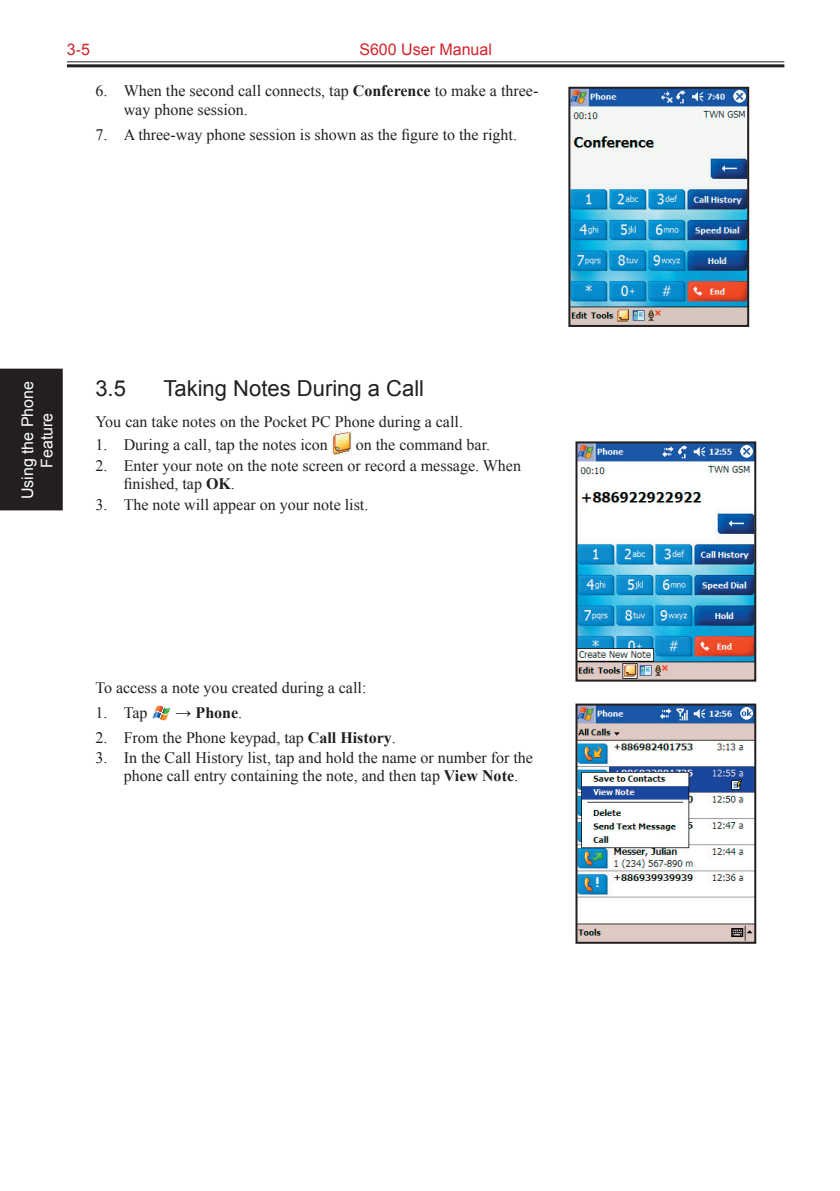
<style>
.page{position:relative;width:840px;height:1191px;background:#fff}
.page>*{position:absolute;margin:0;border:0;box-sizing:border-box;transform-origin:0 0}
.t1{font:22px "Arial";color:#231f20}
.t2{font:16px/18px "Times New Roman";color:#231f20}
.t3{font:16px/19.2px "Arial";color:#fff;text-align:center}
.t4{font:16px "Arial";color:#d1232a}
.t5{font:700 16px "Times New Roman";color:#231f20}
.s1{font-weight:700}
.s2{font-weight:400}
</style>
<div class="page">
<hr style="left:67px;top:61px;width:717px;height:1px;background:#231f20">
<hr style="left:67px;top:64px;width:717px;height:3px;background:#231f20">
<div style="left:1px;top:370px;width:61px;height:139px;background:#231f20"></div>
<div style="left:0;top:369px;width:63px;height:141px;border:2px solid #231f20"></div>
<img style="left:332px;top:432px;width:19px;height:22px">
<img style="left:152px;top:705px;width:19px;height:16px">
<img style="left:571px;top:90px;width:174px;height:234px">
<div style="left:568px;top:87px;width:180px;height:240px;border:2px solid #231f20"></div>
<img style="left:578px;top:444px;width:174px;height:234px">
<div style="left:575px;top:441px;width:180px;height:240px;border:2px solid #231f20"></div>
<img style="left:578px;top:706px;width:174px;height:234px">
<div style="left:575px;top:703px;width:180px;height:240px;border:2px solid #231f20"></div>
<p class="t4" style="left:67px;top:39px;width:25px">3-5</p>
<p class="t4" style="left:359px;top:39px;width:134px">S600 User Manual</p>
<p class="t2" style="left:124px;top:81px;width:416px;line-height:19.2px;text-indent:-28px">6. When the second call connects, tap <span class="s1">Conference</span> to make a three&shy;way phone session.</p>
<p class="t2" style="left:95px;top:126px;width:423px">7. A three-way phone session is shown as the figure to the right.</p>
<p class="t3" style="left:18px;top:499px;width:120px;rotate:-90deg">Using the Phone<br>Feature</p>
<h1 class="t1" style="left:95px;top:374px;width:32px">3.5</h1>
<h1 class="t1" style="left:163px;top:374px;width:262px">Taking Notes During a Call</h1>
<p class="t2" style="left:95px;top:412px;width:369px">You can take notes on the Pocket PC Phone during a call.</p>
<p class="t2" style="left:95px;top:436px;width:234px">1. During a call, tap the notes icon</p>
<p class="t2" style="left:355px;top:436px;width:136px">on the command bar.</p>
<p class="t2" style="left:124px;top:457px;width:398px;text-indent:-28px">2. Enter your note on the note screen or record a message. When finished, tap <span class="s1">OK</span>.</p>
<p class="t2" style="left:95px;top:495px;width:274px">3. The note will appear on your note list.</p>
<p class="t2" style="left:95px;top:678px;width:272px">To access a note you created during a call:</p>
<p class="t2" style="left:95px;top:703px;width:54px">1. Tap</p>
<p class="t5" style="left:175px;top:701px;width:68px"><span class="s2">→</span> Phone<span class="s2">.</span></p>
<p class="t2" style="left:95px;top:728px;width:302px">2. From the Phone keypad, tap <span class="s1">Call History</span>.</p>
<p class="t2" style="left:124px;top:748px;width:410px;text-indent:-28px">3. In the Call History list, tap and hold the name or number for the phone call entry containing the note, and then tap <span class="s1">View Note</span>.</p>
</div>
